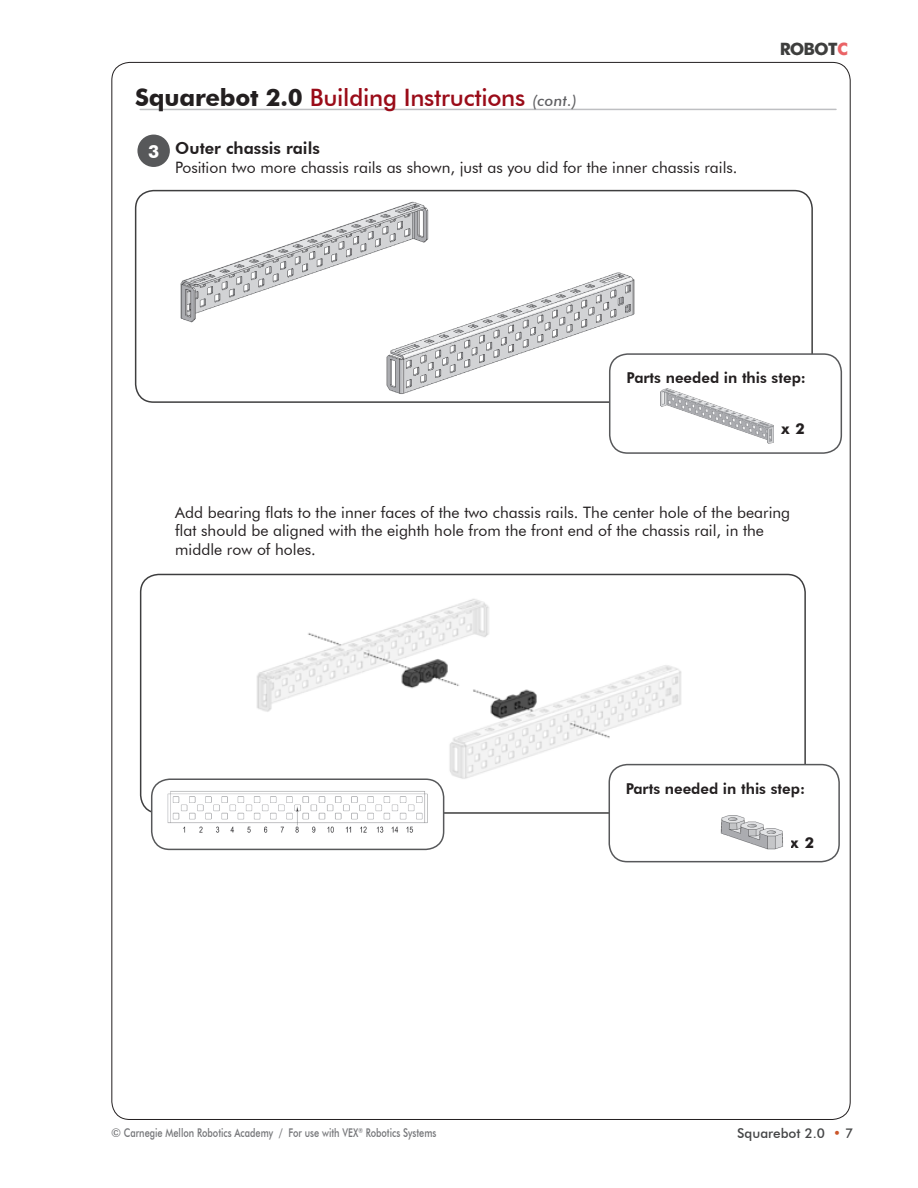
<style>
.page{position:relative;width:918px;height:1188px;background:#fff}
.page>*{position:absolute;margin:0;border:0;box-sizing:border-box;transform-origin:0 0}
.t1{font:500 24px "Futura BT";letter-spacing:-.01em;color:#9a0b18}
.t2{font:700 18px "Futura BT";color:#fff}
.t3{font:700 17.1px "Futura BT";letter-spacing:-.04em;color:#040503}
.Enlarged_Non-number{font:800 16.5px "Futura BT";color:#231f20}
.Enlarged_Non-number-2{font:15.75px/18.9px "Futura BT";color:#231f20}
.t4{font:800 15px "Futura BT";color:#231f20}
.t5{font:700 15px "Futura BT";color:#231f20}
.t6{font:500 13.5px "Futura BT";color:#454647}
.t7{font:500 12px "Futura BT";color:#757679}
.s1{font-weight:700;color:#231f20}
.s2{font-style:italic;font-size:15px;color:#5f5f62}
.s3{color:#e43538}
.s4{color:#cb562a}
</style>
<div class="page">
<hr style="left:140px;top:109px;width:696px;height:1px;background:#bebfc2">
<img style="left:180px;top:201px;width:455px;height:193px">
<div style="left:135px;top:190px;width:678px;height:213px;border:2px solid #3e3e3f;border-radius:18px"></div>
<div style="left:610px;top:354px;width:231px;height:99px;background:#fff;border-radius:18px"></div>
<div style="left:609px;top:353px;width:233px;height:101px;border:2px solid #57585a;border-radius:18px"></div>
<img style="left:660px;top:389px;width:113px;height:54px">
<img style="left:143px;top:574px;width:635px;height:239px">
<div style="left:140px;top:574px;width:666px;height:240px;border:2px solid #3e3e3f;border-radius:18px"></div>
<div style="left:609px;top:765px;width:230px;height:97px;background:#fff;border-radius:18px"></div>
<div style="left:609px;top:764px;width:231px;height:98px;border:2px solid #57585a;border-radius:18px"></div>
<img style="left:720px;top:815px;width:63px;height:35px">
<div style="left:152px;top:779px;width:292px;height:70px;background:#fff;border-radius:18px"></div>
<img style="left:167px;top:791px;width:261px;height:42px">
<div style="left:151px;top:778px;width:293px;height:72px;border:2px solid #57585a;border-radius:18px"></div>
<div style="left:139px;top:136px;width:30px;height:30px;background:#57585a;border-radius:50%"></div>
<div style="left:137px;top:135px;width:33px;height:32px;border:2px solid #57585a;border-radius:50%"></div>
<h1 class="t1" style="left:135px;top:83px;width:443px"><span class="s1">Squarebot 2.0</span> Building Instructions <span class="s2">(cont.)</span></h1>
<p class="t2" style="left:148px;top:140px;width:13px">3</p>
<p class="Enlarged_Non-number" style="left:175px;top:138px;width:146px">Outer chassis rails</p>
<p class="Enlarged_Non-number-2" style="left:175px;top:158px;width:564px">Position two more chassis rails as shown, just as you did for the inner chassis rails.</p>
<p class="t3" style="left:779px;top:39px;width:70px">ROBOT<span class="s3">C</span></p>
<p class="t4" style="left:627px;top:369px;width:181px">Parts needed in this step:</p>
<p class="t5" style="left:782px;top:420px;width:25px">x 2</p>
<p class="Enlarged_Non-number-2" style="left:175px;top:502px;width:616px">Add bearing flats to the inner faces of the two chassis rails. The center hole of the bearing flat should be aligned with the eighth hole from the front end of the chassis rail, in the middle row of holes.</p>
<p class="t4" style="left:626px;top:779px;width:181px">Parts needed in this step:</p>
<p class="t5" style="left:791px;top:834px;width:25px">x 2</p>
<p class="t7" style="left:111px;top:1125px;width:327px">© Carnegie Mellon Robotics Academy / For use with VEX<sup>®</sup> Robotics Systems</p>
<p class="t6" style="left:737px;top:1125px;width:118px">Squarebot 2.0 <span class="s4">•</span> 7</p>
</div>
